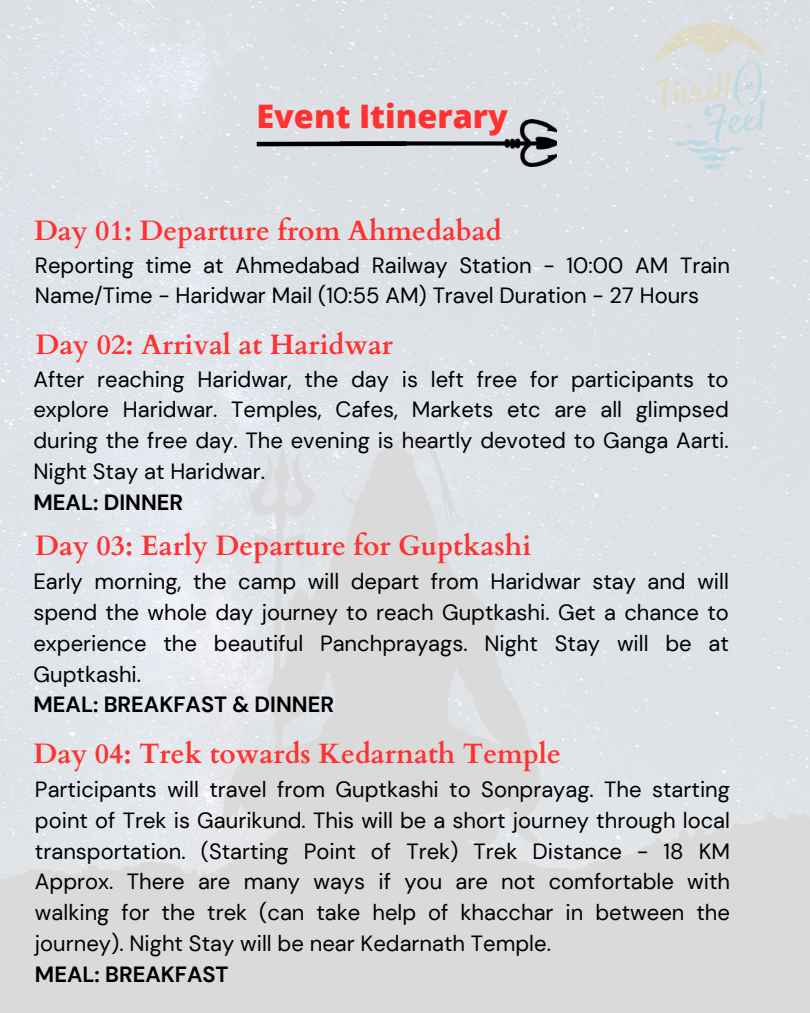
<style>
.page{position:relative;width:810px;height:1013px;background:#fff}
.page>*{position:absolute;margin:0;border:0;box-sizing:border-box;transform-origin:0 0}
.t1{font:800 32.4px "Open Sans";color:#ff3131}
.t2{font:700 28px "Cardo";color:#ff3131}
.t3{font:22px/30.8px "DM Sans";color:#000;text-align:justify}
.t4{font:700 22px "DM Sans";color:#000}
</style>
<div class="page">
<img style="left:0;top:0;width:810px;height:1012px">
<img style="left:340px;top:119px;width:216px;height:48px">
<svg style="left:252px;top:139px;width:159px;height:10px"></svg>
<img style="left:628px;top:16px;width:162px;height:161px">
<h1 class="t1" style="left:256px;top:93px;width:253px">Event Itinerary</h1>
<p class="t2" style="left:34px;top:212px;width:469px">Day 01: Departure from Ahmedabad</p>
<p class="t3" style="left:35px;top:249px;width:697px">Reporting time at Ahmedabad Railway Station - 10:00 AM Train<br>Name/Time - Haridwar Mail (10:55 AM) Travel Duration - 27 Hours</p>
<p class="t2" style="left:35px;top:326px;width:359px">Day 02: Arrival at Haridwar</p>
<p class="t3" style="left:33px;top:364px;width:697px">After reaching Haridwar, the day is left free for participants to explore Haridwar. Temples, Cafes, Markets etc are all glimpsed during the free day. The evening is heartly devoted to Ganga Aarti.<br>Night Stay at Haridwar.</p>
<p class="t4" style="left:33px;top:488px;width:151px">MEAL: DINNER</p>
<p class="t2" style="left:35px;top:527px;width:497px">Day 03: Early Departure for Guptkashi</p>
<p class="t3" style="left:33px;top:566px;width:697px">Early morning, the camp will depart from Haridwar stay and will spend the whole day journey to reach Guptkashi. Get a chance to experience the beautiful Panchprayags. Night Stay will be at Guptkashi.</p>
<p class="t4" style="left:33px;top:690px;width:302px">MEAL: BREAKFAST &amp; DINNER</p>
<p class="t2" style="left:33px;top:735px;width:529px">Day 04: Trek towards Kedarnath Temple</p>
<p class="t3" style="left:35px;top:774px;width:697px">Participants will travel from Guptkashi to Sonprayag. The starting point of Trek is Gaurikund. This will be a short journey through local transportation. (Starting Point of Trek) Trek Distance - 18 KM Approx. There are many ways if you are not comfortable with walking for the trek (can take help of khacchar in between the journey). Night Stay will be near Kedarnath Temple.</p>
<p class="t4" style="left:35px;top:959px;width:195px">MEAL: BREAKFAST</p>
</div>
